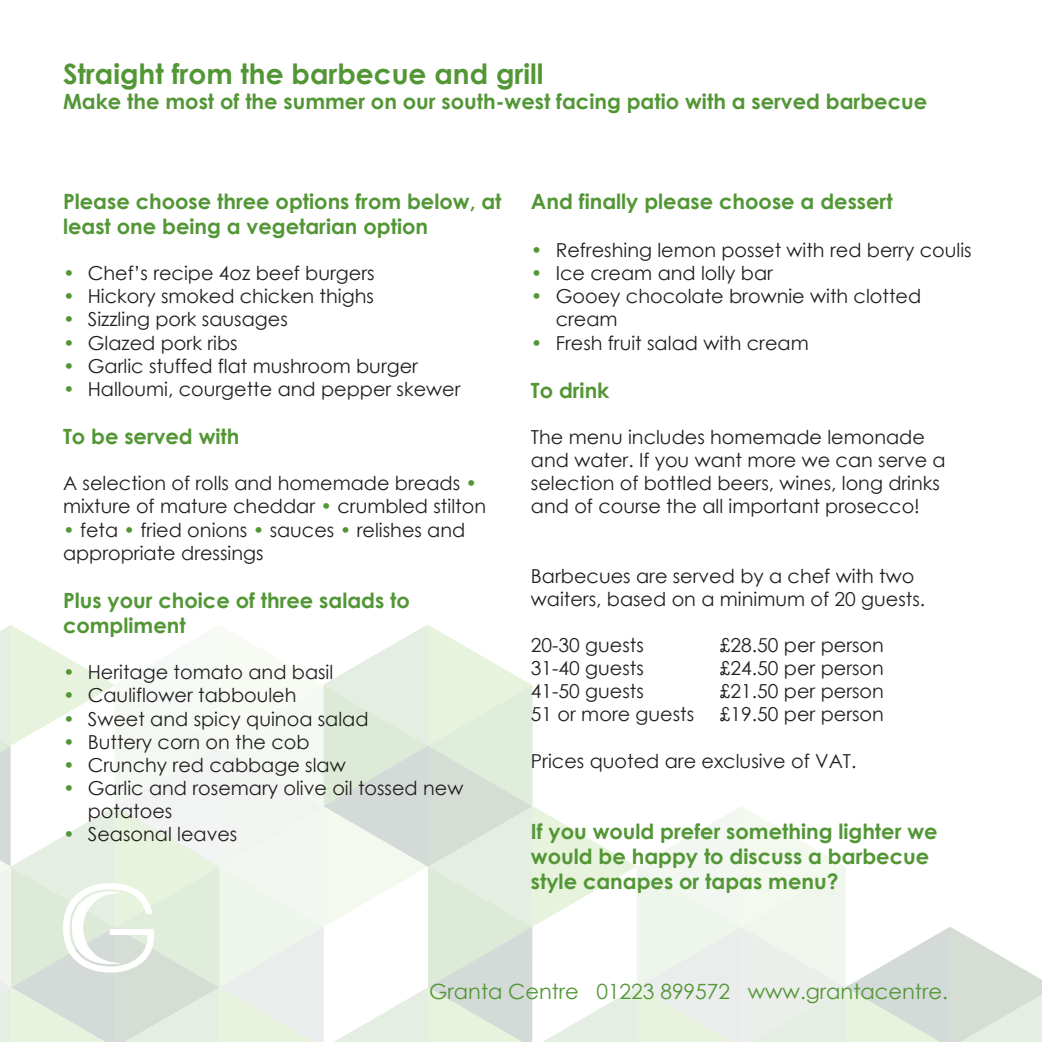
<style>
.page{position:relative;width:1042px;height:1042px;background:#fff}
.page>*{position:absolute;margin:0;border:0;box-sizing:border-box;transform-origin:0 0}
.Page_title{font:700 28px "Century Gothic";color:#529635}
.GC_small_content_hea{font:700 21px/25.2px "Century Gothic";color:#529635}
.GC_small_content_hea-2{font:21px "Century Gothic";color:#529635}
.GC_small_content{font:19.25px/23.1px "Century Gothic";color:#231f20}
.s1{color:#529635}
</style>
<div class="page">
<svg style="left:0;top:624px;width:1042px;height:418px"></svg>
<p class="Page_title" style="left:63px;top:53px;width:482px">Straight from the barbecue and grill</p>
<p class="GC_small_content_hea" style="left:63px;top:88px;width:865px">Make the most of the summer on our south-west facing patio with a served barbecue</p>
<p class="GC_small_content_hea" style="left:63px;top:188px;width:440px">Please choose three options from below, at least one being a vegetarian option</p>
<p class="GC_small_content" style="left:63px;top:261px;width:313px"><span class="s1">•</span> Chef’s recipe 4oz beef burgers</p>
<p class="GC_small_content" style="left:63px;top:284px;width:312px"><span class="s1">•</span> Hickory smoked chicken thighs</p>
<p class="GC_small_content" style="left:63px;top:308px;width:226px"><span class="s1">•</span> Sizzling pork sausages</p>
<p class="GC_small_content" style="left:63px;top:331px;width:176px"><span class="s1">•</span> Glazed pork ribs</p>
<p class="GC_small_content" style="left:63px;top:354px;width:356px"><span class="s1">•</span> Garlic stuffed flat mushroom burger</p>
<p class="GC_small_content" style="left:63px;top:377px;width:399px"><span class="s1">•</span> Halloumi, courgette and pepper skewer</p>
<p class="GC_small_content_hea" style="left:63px;top:423px;width:178px">To be served with</p>
<p class="GC_small_content" style="left:63px;top:471px;width:424px">A selection of rolls and homemade breads <span class="s1">• </span>mixture of mature cheddar <span class="s1">•</span> crumbled stilton</p>
<p class="GC_small_content" style="left:63px;top:518px;width:404px"><span class="s1">•</span> feta <span class="s1">•</span> fried onions <span class="s1">•</span> sauces <span class="s1">•</span> relishes and appropriate dressings</p>
<p class="GC_small_content_hea" style="left:63px;top:587px;width:348px">Plus your choice of three salads to compliment</p>
<p class="GC_small_content" style="left:63px;top:660px;width:272px"><span class="s1">•</span> Heritage tomato and basil</p>
<p class="GC_small_content" style="left:63px;top:683px;width:235px"><span class="s1">•</span> Cauliflower tabbouleh</p>
<p class="GC_small_content" style="left:63px;top:707px;width:307px"><span class="s1">•</span> Sweet and spicy quinoa salad</p>
<p class="GC_small_content" style="left:63px;top:730px;width:248px"><span class="s1">•</span> Buttery corn on the cob</p>
<p class="GC_small_content" style="left:63px;top:753px;width:284px"><span class="s1">•</span> Crunchy red cabbage slaw</p>
<p class="GC_small_content" style="left:88px;top:776px;width:377px;text-indent:-25px"><span class="s1">•</span> Garlic and rosemary olive oil tossed new potatoes</p>
<p class="GC_small_content" style="left:63px;top:822px;width:176px"><span class="s1">•</span> Seasonal leaves</p>
<p class="GC_small_content_hea" style="left:531px;top:188px;width:363px">And finally please choose a dessert</p>
<p class="GC_small_content" style="left:531px;top:238px;width:442px"><span class="s1">•</span> Refreshing lemon posset with red berry coulis</p>
<p class="GC_small_content" style="left:531px;top:261px;width:244px"><span class="s1">•</span> Ice cream and lolly bar</p>
<p class="GC_small_content" style="left:556px;top:284px;width:367px;text-indent:-25px"><span class="s1">•</span> Gooey chocolate brownie with clotted cream</p>
<p class="GC_small_content" style="left:531px;top:331px;width:279px"><span class="s1">•</span> Fresh fruit salad with cream</p>
<p class="GC_small_content_hea" style="left:531px;top:377px;width:80px">To drink</p>
<p class="GC_small_content" style="left:531px;top:425px;width:416px">The menu includes homemade lemonade and water. If you want more we can serve a selection of bottled beers, wines, long drinks and of course the all important prosecco!</p>
<p class="GC_small_content" style="left:531px;top:564px;width:396px">Barbecues are served by a chef with two waiters, based on a minimum of 20 guests.</p>
<p class="GC_small_content" style="left:531px;top:633px;width:115px">20-30 guests</p>
<p class="GC_small_content" style="left:720px;top:633px;width:166px">£28.50 per person</p>
<p class="GC_small_content" style="left:531px;top:656px;width:115px">31-40 guests</p>
<p class="GC_small_content" style="left:720px;top:656px;width:166px">£24.50 per person</p>
<p class="GC_small_content" style="left:531px;top:679px;width:115px">41-50 guests</p>
<p class="GC_small_content" style="left:720px;top:679px;width:166px">£21.50 per person</p>
<p class="GC_small_content" style="left:531px;top:702px;width:165px">51 or more guests</p>
<p class="GC_small_content" style="left:720px;top:702px;width:166px">£19.50 per person</p>
<p class="GC_small_content" style="left:531px;top:749px;width:327px">Prices quoted are exclusive of VAT.</p>
<p class="GC_small_content_hea" style="left:531px;top:818px;width:408px">If you would prefer something lighter we would be happy to discuss a barbecue style canapes or tapas menu?</p>
<p class="GC_small_content_hea-2" style="left:429px;top:977px;width:520px">Granta Centre 01223 899572 www.grantacentre.</p>
</div>
